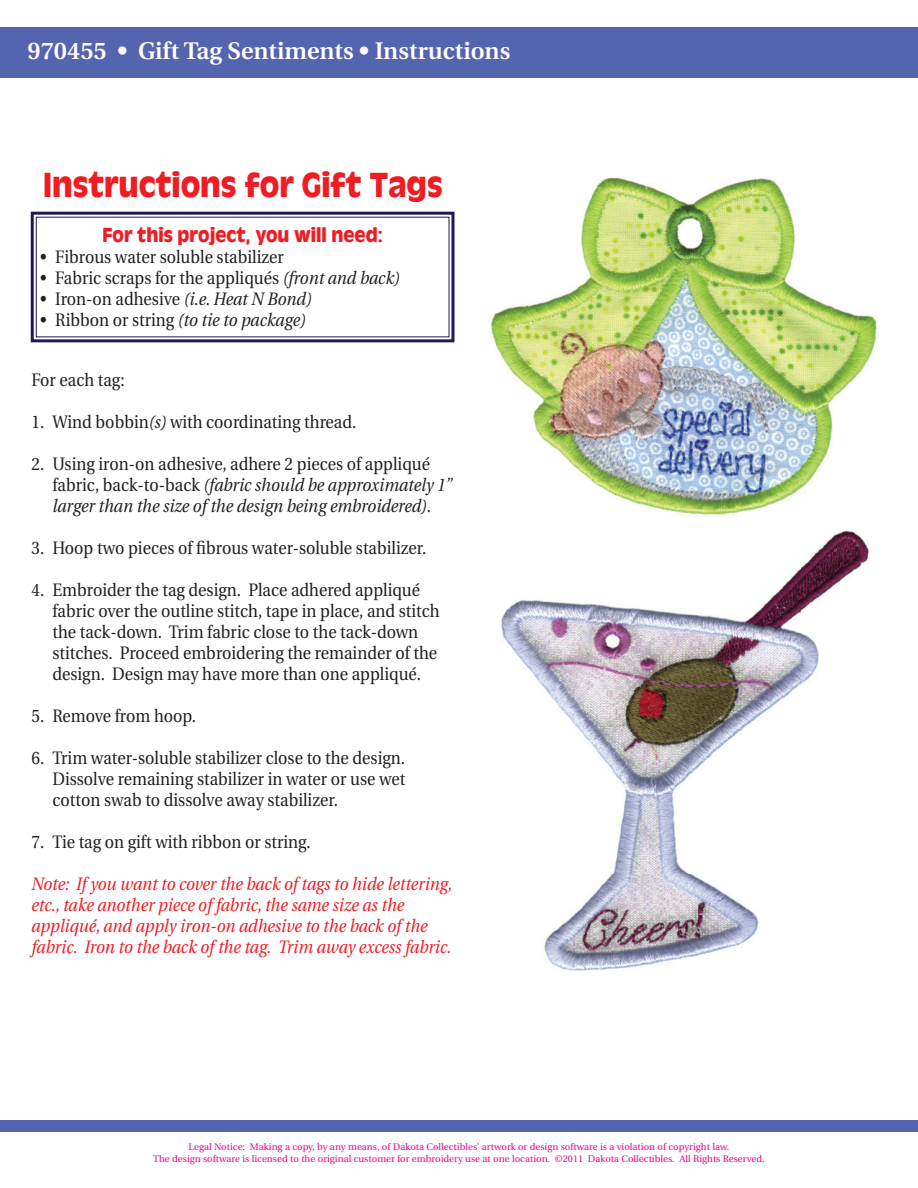
<style>
.page{position:relative;width:918px;height:1188px;background:#fff}
.page>*{position:absolute;margin:0;border:0;box-sizing:border-box;transform-origin:0 0}
.t1{font:700 36px "Antique Oli T";color:#ee1d23;scale:.9 1}
.t2{font:600 24px "Utopia";color:#fff}
.t3{font:700 21px "Antique Oli T";color:#ee1d23;scale:.9 1}
.t4{font:18px/21px "Utopia";color:#231f20;scale:.9 1}
.t5{font:italic 18px/21px "Utopia";color:#ee1d23;scale:.9 1}
.t6{font:italic 18px/21px "Utopia";color:#231f20;scale:.9 1}
.t7{font:9.6px/12px "Utopia";color:#ed028c;text-align:center}
.s1{font-style:italic}
.s2{font-style:normal}
</style>
<div class="page">
<div style="left:1px;top:1120px;width:917px;height:12px;background:#5564ae"></div>
<div style="left:1px;top:27px;width:917px;height:50px;background:#5564ae"></div>
<svg style="left:30px;top:211px;width:425px;height:132px"></svg>
<img style="left:490px;top:177px;width:387px;height:338px">
<img style="left:501px;top:530px;width:368px;height:441px">
<h2 class="t2" style="left:28px;top:37px;width:484px">970455 • Gift Tag Sentiments • Instructions</h2>
<h1 class="t1" style="left:43px;top:165px;width:445px">Instructions for Gift Tags</h1>
<p class="t3" style="left:103px;top:224px;width:313px">For this project, you will need:</p>
<p class="t4" style="left:40px;top:247px;width:272px">• Fibrous water soluble stabilizer</p>
<p class="t4" style="left:40px;top:268px;width:401px">• Fabric scraps for the appliqués <span class="s1">(front and back)</span></p>
<p class="t4" style="left:40px;top:289px;width:303px">• Iron-on adhesive <span class="s1">(i.e. Heat N Bond)</span></p>
<p class="t6" style="left:40px;top:310px;width:297px"><span class="s2">• Ribbon or string</span> (to tie to package)</p>
<p class="t4" style="left:32px;top:370px;width:105px">For each tag:</p>
<p class="t4" style="left:32px;top:412px;width:363px">1. Wind bobbin<span class="s1">(s)</span> with coordinating thread.</p>
<p class="t6" style="left:52px;top:454px;width:446px;text-indent:-21px"><span class="s2">2. Using iron-on adhesive, adhere 2 pieces of appliqué fabric, back-to-back</span> (fabric should be approximately 1” larger than the size of the design being embroidered)<span class="s2">.</span></p>
<p class="t4" style="left:32px;top:538px;width:440px">3. Hoop two pieces of fibrous water-soluble stabilizer.</p>
<p class="t4" style="left:52px;top:580px;width:432px;text-indent:-21px">4. Embroider the tag design. Place adhered appliqué fabric over the outline stitch, tape in place, and stitch the tack-down. Trim fabric close to the tack-down stitches. Proceed embroidering the remainder of the design. Design may have more than one appliqué.</p>
<p class="t4" style="left:32px;top:706px;width:184px">5. Remove from hoop.</p>
<p class="t4" style="left:52px;top:748px;width:394px;text-align:justify;text-indent:-21px">6. Trim water-soluble stabilizer close to the design.<br>Dissolve remaining stabilizer in water or use wet cotton swab to dissolve away stabilizer.</p>
<p class="t4" style="left:32px;top:832px;width:312px">7. Tie tag on gift with ribbon or string.</p>
<p class="t5" style="left:32px;top:874px;width:469px">Note: If you want to cover the back of tags to hide lettering, etc., take another piece of fabric, the same size as the appliqué, and apply iron-on adhesive to the back of the fabric. Iron to the back of the tag. Trim away excess fabric.</p>
<p class="t7" style="left:153px;top:1141px;width:613px">Legal Notice: Making a copy, by any means, of Dakota Collectibles’ artwork or design software is a violation of copyright law.<br>The design software is licensed to the original customer for embroidery use at one location. ©2011 Dakota Collectibles. All Rights Reserved.</p>
</div>
